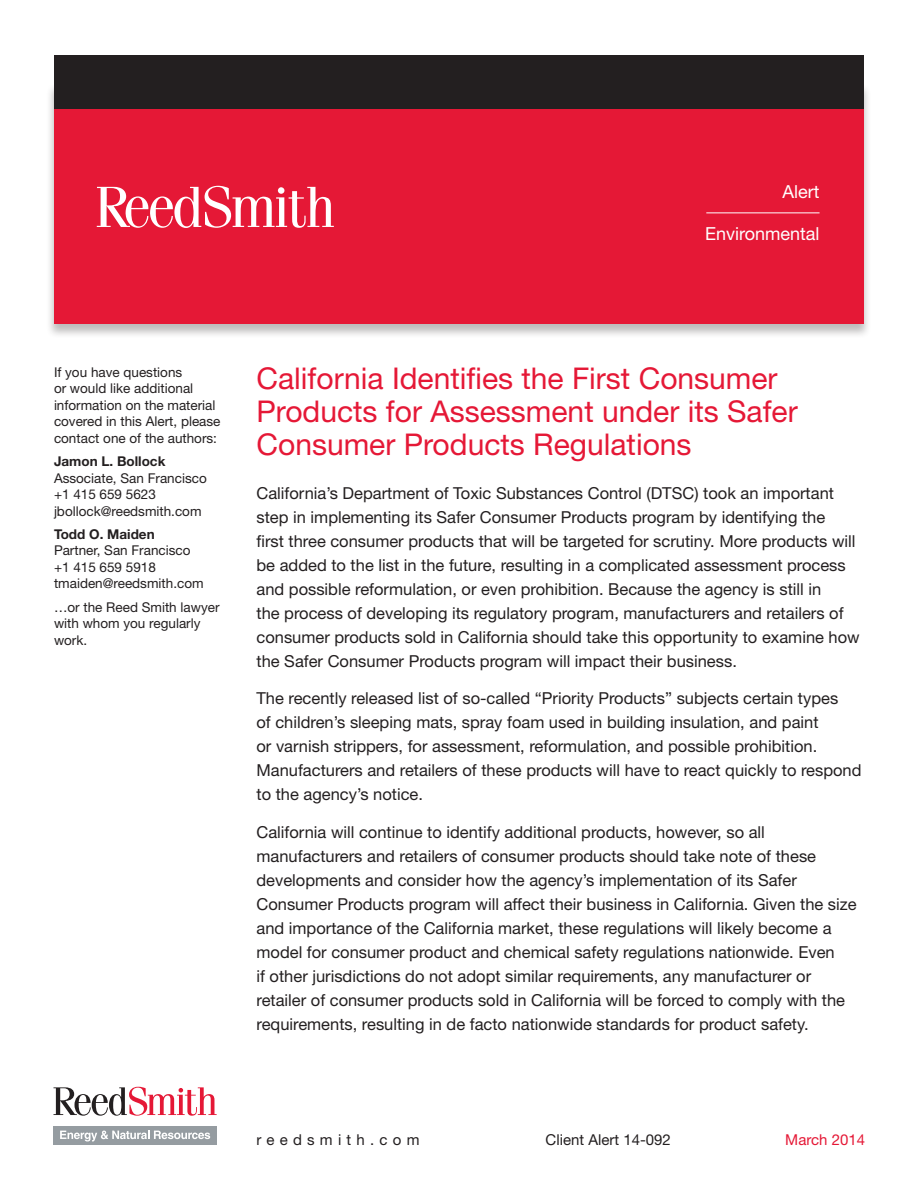
<style>
.page{position:relative;width:918px;height:1188px;background:#fff}
.page>*{position:absolute;margin:0;border:0;box-sizing:border-box;transform-origin:0 0}
.t1{font:30px/33px "Helvetica Neue LT Std";color:#e51836}
.sidebar_bullets{font:18px "Helvetica Neue LT Std";color:#fff}
.body{font:16.5px/24px "Helvetica Neue LT Std";color:#231f20}
.t2{font:15px "Helvetica Neue LT Std";color:#231f20}
.t3{font:15px "Helvetica Neue LT Std";letter-spacing:.35em;color:#231f20}
.t4{font:15px "Helvetica Neue LT Std";color:#e51836}
.sidebar_copy{font:13.5px/16.5px "Helvetica Neue LT Std";color:#231f20}
.s1{font-weight:700}
</style>
<div class="page">
<div style="left:46px;top:82px;width:826px;height:257px;background:#231f20;opacity:.3"></div>
<div style="left:54px;top:82px;width:810px;height:242px;background:#e51836"></div>
<div style="left:54px;top:55px;width:810px;height:54px;background:#231f20"></div>
<hr style="left:706px;top:213px;width:114px;height:1px;background:#fff">
<div style="left:53px;top:1126px;width:164px;height:19px;background:#959ca1"></div>
<svg style="left:53px;top:1087px;width:164px;height:29px"></svg>
<svg style="left:60px;top:1131px;width:150px;height:11px"></svg>
<svg style="left:97px;top:186px;width:237px;height:42px"></svg>
<p class="sidebar_bullets" style="left:783px;top:181px;width:38px">Alert</p>
<p class="sidebar_bullets" style="left:705px;top:223px;width:116px">Environmental</p>
<p class="sidebar_copy" style="left:54px;top:364px;width:168px">If you have questions<br>or would like additional information on the material covered in this Alert, please contact one of the authors:</p>
<p class="sidebar_copy" style="left:54px;top:453px;width:154px"><span class="s1">Jamon L. Bollock<br></span>Associate, San Francisco +1 415 659 5623 jbollock@reedsmith.com</p>
<p class="sidebar_copy" style="left:54px;top:526px;width:151px"><span class="s1">Todd O. Maiden<br></span>Partner, San Francisco +1 415 659 5918 tmaiden@reedsmith.com</p>
<p class="sidebar_copy" style="left:54px;top:598px;width:167px">…or the Reed Smith lawyer with whom you regularly work.</p>
<p class="t1" style="left:256px;top:361px;width:543px">California Identifies the First Consumer<br>Products for Assessment under its Safer<br>Consumer Products Regulations</p>
<p class="body" style="left:256px;top:481px;width:605px">California’s Department of Toxic Substances Control (DTSC) took an important step in implementing its Safer Consumer Products program by identifying the<br>first three consumer products that will be targeted for scrutiny. More products will be added to the list in the future, resulting in a complicated assessment process and possible reformulation, or even prohibition. Because the agency is still in<br>the process of developing its regulatory program, manufacturers and retailers of consumer products sold in California should take this opportunity to examine how the Safer Consumer Products program will impact their business.</p>
<p class="body" style="left:256px;top:686px;width:607px">The recently released list of so-called “Priority Products” subjects certain types<br>of children’s sleeping mats, spray foam used in building insulation, and paint<br>or varnish strippers, for assessment, reformulation, and possible prohibition.<br>Manufacturers and retailers of these products will have to react quickly to respond to the agency’s notice.</p>
<p class="body" style="left:256px;top:820px;width:602px">California will continue to identify additional products, however, so all manufacturers and retailers of consumer products should take note of these developments and consider how the agency’s implementation of its Safer Consumer Products program will affect their business in California. Given the size and importance of the California market, these regulations will likely become a model for consumer product and chemical safety regulations nationwide. Even<br>if other jurisdictions do not adopt similar requirements, any manufacturer or retailer of consumer products sold in California will be forced to comply with the requirements, resulting in de facto nationwide standards for product safety.</p>
<p class="t3" style="left:256px;top:1130px;width:165px">reedsmith.com</p>
<p class="t2" style="left:546px;top:1130px;width:127px">Client Alert 14-092</p>
<p class="t4" style="left:785px;top:1130px;width:81px">March 2014</p>
</div>
